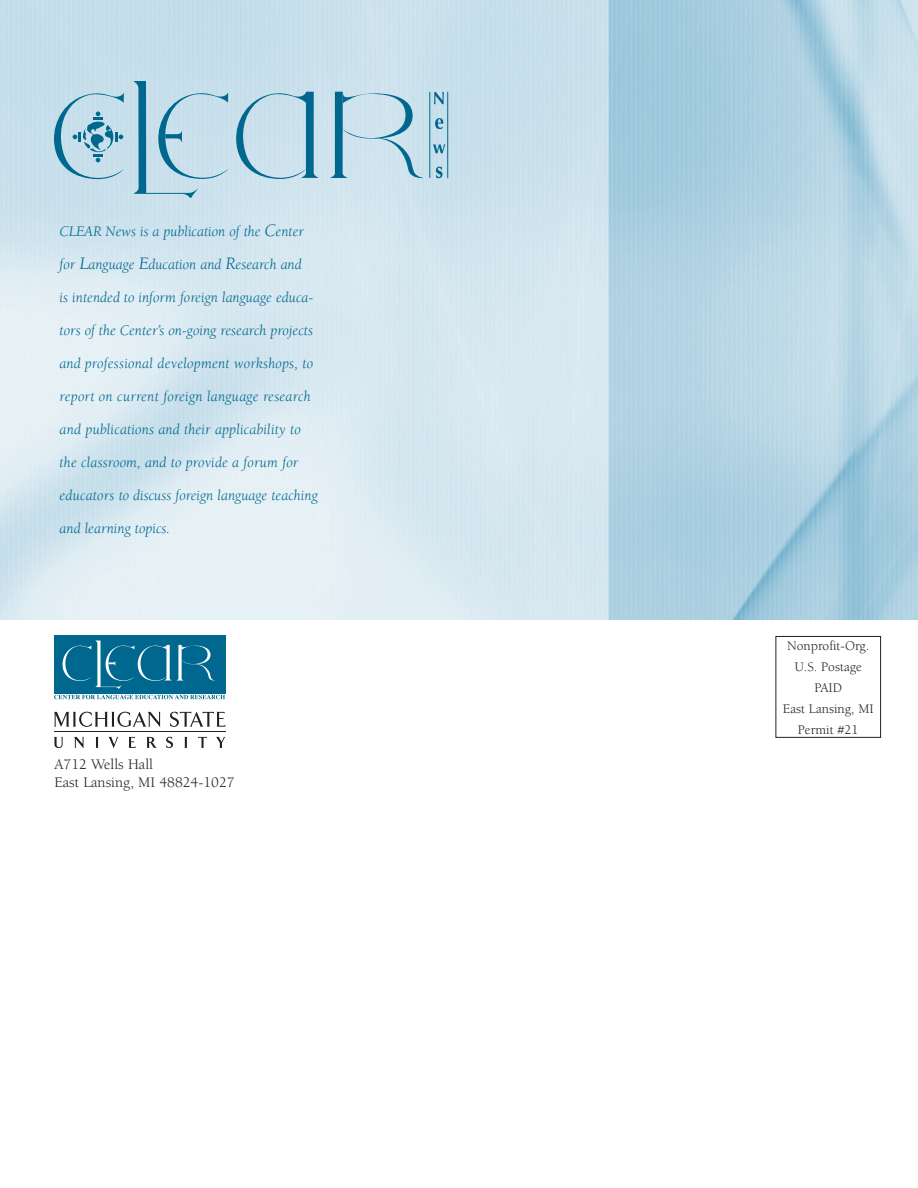
<style>
.page{position:relative;width:918px;height:1188px;background:#fff}
.page>*{position:absolute;margin:0;border:0;box-sizing:border-box;transform-origin:0 0}
.t1{font:italic 15px "Berkeley Std";color:#00688f}
.t2{font:15px/18px "Berkeley Std";color:#231f20}
.t3{font:13.5px/21px "Berkeley Std";color:#231f20;text-align:center}
.s1{font-size:18px}
</style>
<div class="page">
<img style="left:0;top:0;width:918px;height:620px">
<div style="left:776px;top:636px;width:105px;height:102px;border:1px solid #231f20"></div>
<div style="left:54px;top:635px;width:171px;height:58px;background:#00688f"></div>
<svg style="left:54px;top:695px;width:171px;height:4px"></svg>
<svg style="left:62px;top:641px;width:153px;height:48px"></svg>
<svg style="left:54px;top:92px;width:70px;height:87px;background:#a1c8d9"></svg>
<svg style="left:133px;top:81px;width:324px;height:117px;background:#b1d2e0"></svg>
<svg style="left:54px;top:712px;width:107px;height:15px"></svg>
<svg style="left:170px;top:712px;width:56px;height:15px"></svg>
<svg style="left:54px;top:737px;width:9px;height:11px"></svg>
<svg style="left:74px;top:737px;width:10px;height:11px"></svg>
<svg style="left:96px;top:737px;width:2px;height:11px"></svg>
<svg style="left:108px;top:737px;width:10px;height:11px"></svg>
<svg style="left:129px;top:737px;width:7px;height:11px"></svg>
<svg style="left:147px;top:737px;width:10px;height:11px"></svg>
<svg style="left:166px;top:737px;width:7px;height:11px"></svg>
<svg style="left:184px;top:737px;width:3px;height:11px"></svg>
<svg style="left:198px;top:737px;width:9px;height:11px"></svg>
<svg style="left:216px;top:737px;width:10px;height:11px"></svg>
<hr style="left:54px;top:731px;width:172px;height:1px;background:#231f20">
<p class="t1" style="left:60px;top:223px;width:246px">CLEAR News is a publication of the <span class="s1">C</span>enter</p>
<p class="t1" style="left:60px;top:256px;width:244px">for <span class="s1">L</span>anguage <span class="s1">E</span>ducation and <span class="s1">R</span>esearch and</p>
<p class="t1" style="left:60px;top:289px;width:255px">is intended to inform foreign language educa-</p>
<p class="t1" style="left:60px;top:322px;width:255px">tors of the Center’s on-going research projects</p>
<p class="t1" style="left:60px;top:355px;width:255px">and professional development workshops, to</p>
<p class="t1" style="left:60px;top:388px;width:253px">report on current foreign language research</p>
<p class="t1" style="left:60px;top:421px;width:243px">and publications and their applicability to</p>
<p class="t1" style="left:60px;top:454px;width:240px">the classroom, and to provide a forum for</p>
<p class="t1" style="left:60px;top:487px;width:260px">educators to discuss foreign language teaching</p>
<p class="t1" style="left:60px;top:520px;width:112px">and learning topics.</p>
<p class="t2" style="left:54px;top:755px;width:182px">A712 Wells Hall<br>East Lansing, MI 48824-1027</p>
<p class="t3" style="left:783px;top:635px;width:92px">Nonprofit-Org.<br>U.S. Postage<br>PAID<br>East Lansing, MI<br>Permit #21</p>
</div>
